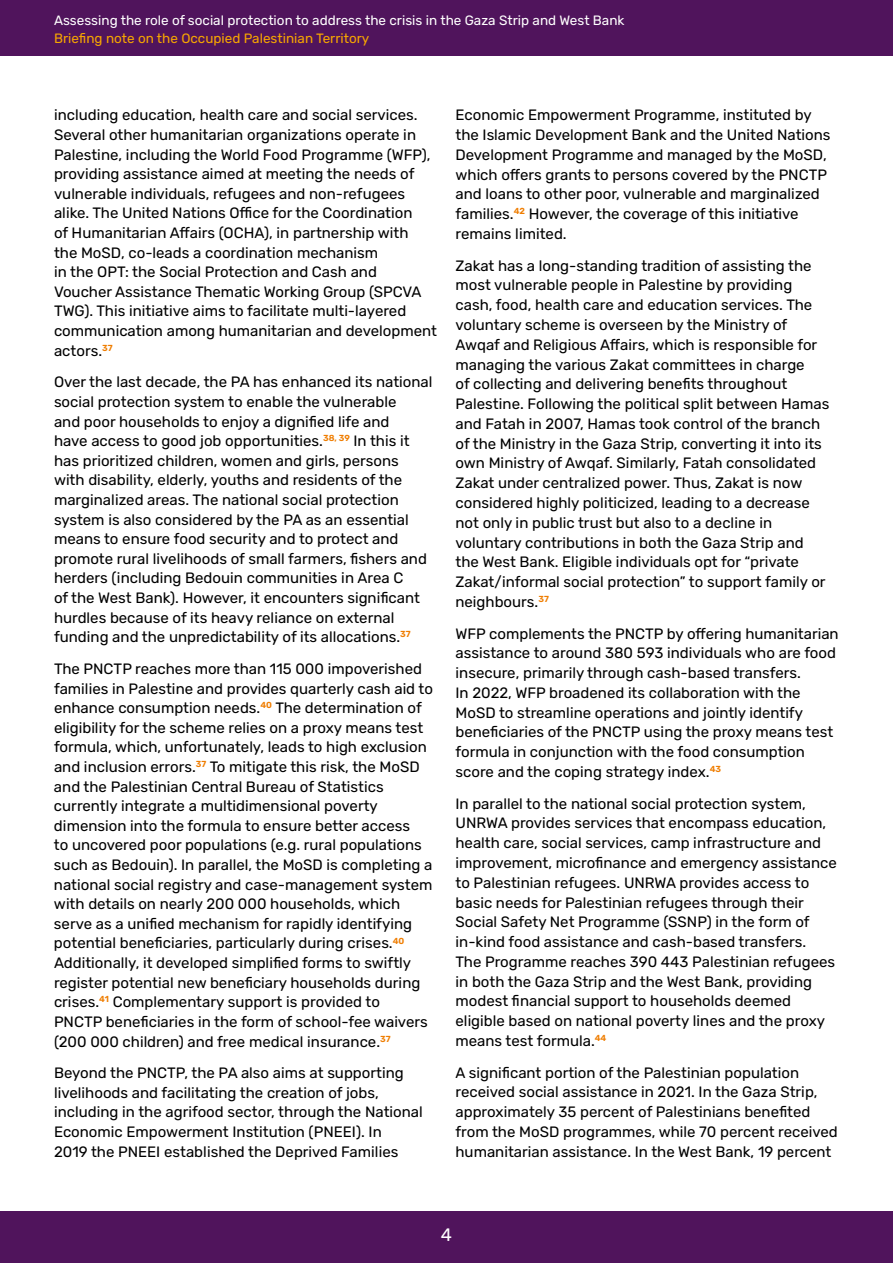
<style>
.page{position:relative;width:893px;height:1263px;background:#fff}
.page>*{position:absolute;margin:0;border:0;box-sizing:border-box;transform-origin:0 0}
.t1{font:18px "Rubik";color:#fff}
.t2{font:15px/19.6px "Rubik";color:#000}
.t3{font:13.5px "Rubik";color:#fff}
.t4{font:13.5px "Rubik";color:#f7a600}
</style>
<div class="page">
<div style="left:0;top:1212px;width:893px;height:51px;background:#50145c"></div>
<div style="left:0;top:0;width:893px;height:55px;background:#50145c"></div>
<p class="t3" style="left:54px;top:13px;width:572px">Assessing the role of social protection to address the crisis in the Gaza Strip and West Bank</p>
<p class="t4" style="left:54px;top:31px;width:317px">Briefing note on the Occupied Palestinian Territory</p>
<p class="t2" style="left:54px;top:106px;width:384px">including education, health care and social services.<br>Several other humanitarian organizations operate in Palestine, including the World Food Programme (WFP), providing assistance aimed at meeting the needs of vulnerable individuals, refugees and non-refugees alike. The United Nations Office for the Coordination<br>of Humanitarian Affairs (OCHA), in partnership with<br>the MoSD, co-leads a coordination mechanism<br>in the OPT: the Social Protection and Cash and Voucher Assistance Thematic Working Group (SPCVA TWG). This initiative aims to facilitate multi-layered communication among humanitarian and development actors.<sup>37</sup></p>
<p class="t2" style="left:54px;top:373px;width:380px">Over the last decade, the PA has enhanced its national social protection system to enable the vulnerable<br>and poor households to enjoy a dignified life and<br>have access to good job opportunities.<sup>38,</sup> <sup>39</sup> In this it has prioritized children, women and girls, persons with disability, elderly, youths and residents of the marginalized areas. The national social protection system is also considered by the PA as an essential means to ensure food security and to protect and promote rural livelihoods of small farmers, fishers and herders (including Bedouin communities in Area C<br>of the West Bank). However, it encounters significant hurdles because of its heavy reliance on external funding and the unpredictability of its allocations.<sup>37</sup></p>
<p class="t2" style="left:54px;top:659px;width:381px">The PNCTP reaches more than 115 000 impoverished families in Palestine and provides quarterly cash aid to enhance consumption needs.<sup>40</sup> The determination of eligibility for the scheme relies on a proxy means test formula, which, unfortunately, leads to high exclusion and inclusion errors.<sup>37</sup> To mitigate this risk, the MoSD and the Palestinian Central Bureau of Statistics currently integrate a multidimensional poverty dimension into the formula to ensure better access<br>to uncovered poor populations (e.g. rural populations such as Bedouin). In parallel, the MoSD is completing a national social registry and case-management system with details on nearly 200 000 households, which serve as a unified mechanism for rapidly identifying potential beneficiaries, particularly during crises.<sup>40<br></sup>Additionally, it developed simplified forms to swiftly register potential new beneficiary households during crises.<sup>41</sup> Complementary support is provided to<br>PNCTP beneficiaries in the form of school-fee waivers (200 000 children) and free medical insurance.<sup>37</sup></p>
<p class="t2" style="left:54px;top:1063px;width:370px">Beyond the PNCTP, the PA also aims at supporting livelihoods and facilitating the creation of jobs, including in the agrifood sector, through the National Economic Empowerment Institution (PNEEI). In<br>2019 the PNEEI established the Deprived Families</p>
<p class="t2" style="left:455px;top:106px;width:377px">Economic Empowerment Programme, instituted by the Islamic Development Bank and the United Nations Development Programme and managed by the MoSD, which offers grants to persons covered by the PNCTP and loans to other poor, vulnerable and marginalized families.<sup>42</sup> However, the coverage of this initiative remains limited.</p>
<p class="t2" style="left:455px;top:256px;width:375px">Zakat has a long-standing tradition of assisting the most vulnerable people in Palestine by providing cash, food, health care and education services. The voluntary scheme is overseen by the Ministry of Awqaf and Religious Affairs, which is responsible for managing the various Zakat committees in charge<br>of collecting and delivering benefits throughout Palestine. Following the political split between Hamas and Fatah in 2007, Hamas took control of the branch of the Ministry in the Gaza Strip, converting it into its own Ministry of Awqaf. Similarly, Fatah consolidated Zakat under centralized power. Thus, Zakat is now considered highly politicized, leading to a decrease not only in public trust but also to a decline in voluntary contributions in both the Gaza Strip and the West Bank. Eligible individuals opt for “private Zakat/informal social protection” to support family or neighbours.<sup>37</sup></p>
<p class="t2" style="left:455px;top:624px;width:385px">WFP complements the PNCTP by offering humanitarian assistance to around 380 593 individuals who are food insecure, primarily through cash-based transfers.<br>In 2022, WFP broadened its collaboration with the MoSD to streamline operations and jointly identify beneficiaries of the PNCTP using the proxy means test formula in conjunction with the food consumption score and the coping strategy index.<sup>43</sup></p>
<p class="t2" style="left:455px;top:794px;width:383px">In parallel to the national social protection system, UNRWA provides services that encompass education, health care, social services, camp infrastructure and improvement, microfinance and emergency assistance to Palestinian refugees. UNRWA provides access to basic needs for Palestinian refugees through their Social Safety Net Programme (SSNP) in the form of in-kind food assistance and cash-based transfers.<br>The Programme reaches 390 443 Palestinian refugees in both the Gaza Strip and the West Bank, providing modest financial support to households deemed eligible based on national poverty lines and the proxy means test formula.<sup>44</sup></p>
<p class="t2" style="left:455px;top:1063px;width:384px">A significant portion of the Palestinian population received social assistance in 2021. In the Gaza Strip, approximately 35 percent of Palestinians benefited from the MoSD programmes, while 70 percent received humanitarian assistance. In the West Bank, 19 percent</p>
<p class="t1" style="left:441px;top:1225px;width:13px">4</p>
</div>
